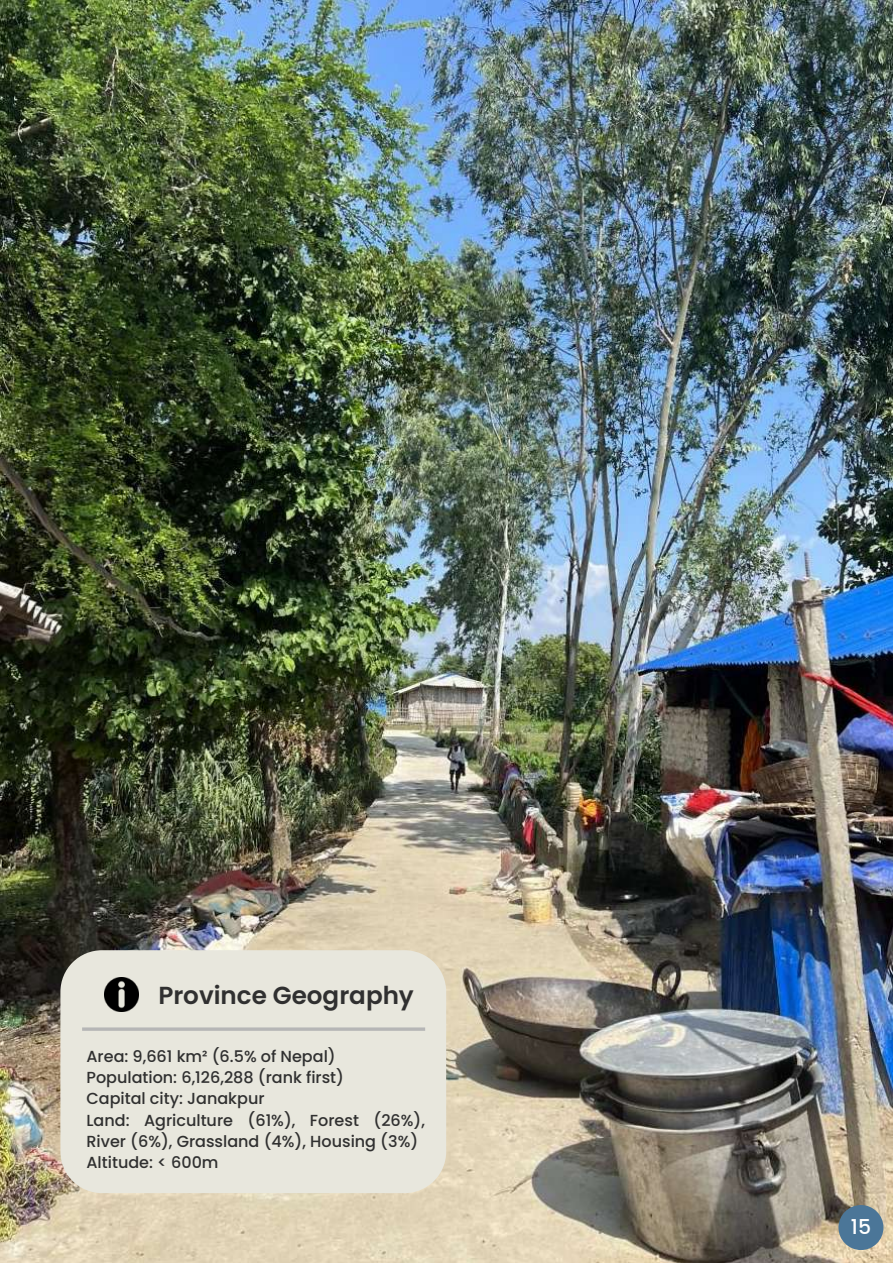
<style>
.page{position:relative;width:893px;height:1264px;background:#fff}
.page>*{position:absolute;margin:0;border:0;box-sizing:border-box;transform-origin:0 0}
.t1{font:600 24.6px "Poppins";color:#303030}
.t2{font:500 20.4px "Poppins";color:#fff}
.t3{font:500 16.05px/21.3px "Poppins";color:#303030}
</style>
<div class="page">
<img style="left:0;top:0;width:892px;height:1262px">
<div style="left:60px;top:950px;width:386px;height:243px;background:#e8e7dd"></div>
<hr style="left:82px;top:1027px;width:343px;height:3px;background:#b6b6b6">
<img style="left:104px;top:977px;width:34px;height:34px">
<div style="left:838px;top:1204px;width:45px;height:45px;background:#4b7698;border-radius:50%"></div>
<h1 class="t1" style="left:158px;top:978px;width:257px">Province Geography</h1>
<p class="t3" style="left:86px;top:1045px;width:340px">Area: 9,661 km² (6.5% of Nepal)<br>Population: 6,126,288 (rank first)<br>Capital city: Janakpur<br>Land: Agriculture (61%), Forest (26%),<br>River (6%), Grassland (4%), Housing (3%)<br>Altitude: &lt; 600m</p>
<p class="t2" style="left:850px;top:1212px;width:22px">15</p>
</div>
